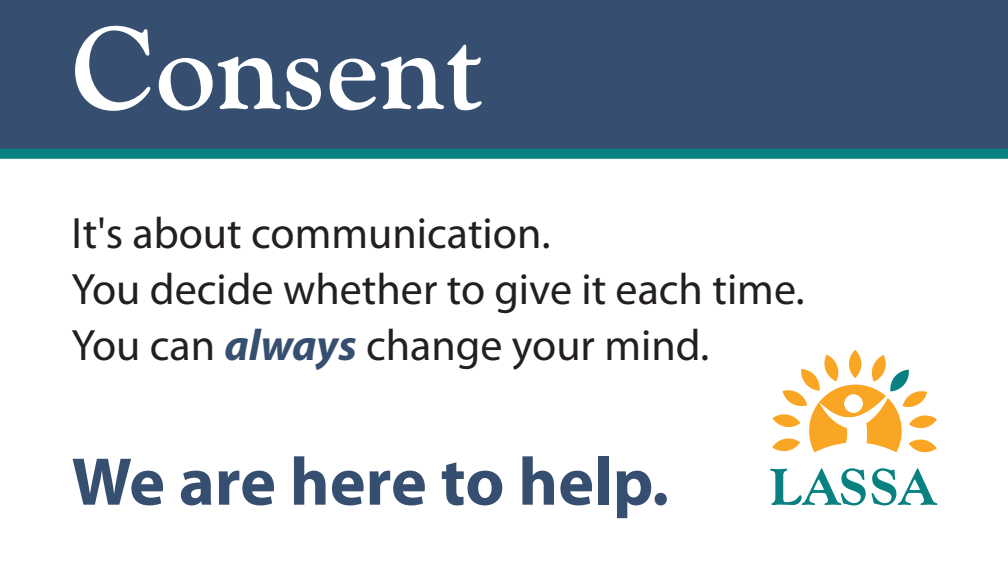
<style>
.page{position:relative;width:1008px;height:576px;background:#fff}
.page>*{position:absolute;margin:0;border:0;box-sizing:border-box;transform-origin:0 0}
.t1{font:700 116px "Goudy Old Style BT";color:#fff}
.t2{font:700 68px "Myriad Pro";letter-spacing:-.005em;color:#364e70}
.t3{font:44px/56px "Myriad Pro";color:#231f20}
.s1{font-weight:700;font-style:italic;color:#364e70}
</style>
<div class="page">
<div style="left:0;top:0;width:1007px;height:154px;background:#364e70"></div>
<div style="left:0;top:149px;width:1007px;height:10px;background:#0a8181"></div>
<svg style="left:770px;top:468px;width:95px;height:37px"></svg>
<svg style="left:871px;top:468px;width:65px;height:37px"></svg>
<svg style="left:848px;top:349px;width:12px;height:29px"></svg>
<svg style="left:772px;top:354px;width:164px;height:98px"></svg>
<div style="left:844px;top:394px;width:18px;height:18px;background:#fff;border-radius:50%"></div>
<p class="t1" style="left:72px;top:-3px;width:412px">Consent</p>
<p class="t3" style="left:72px;top:204px;width:734px">It's about communication.<br>You decide whether to give it each time.<br>You can <span class="s1">always</span> change your mind.</p>
<p class="t2" style="left:72px;top:437px;width:598px">We are here to help.</p>
</div>
